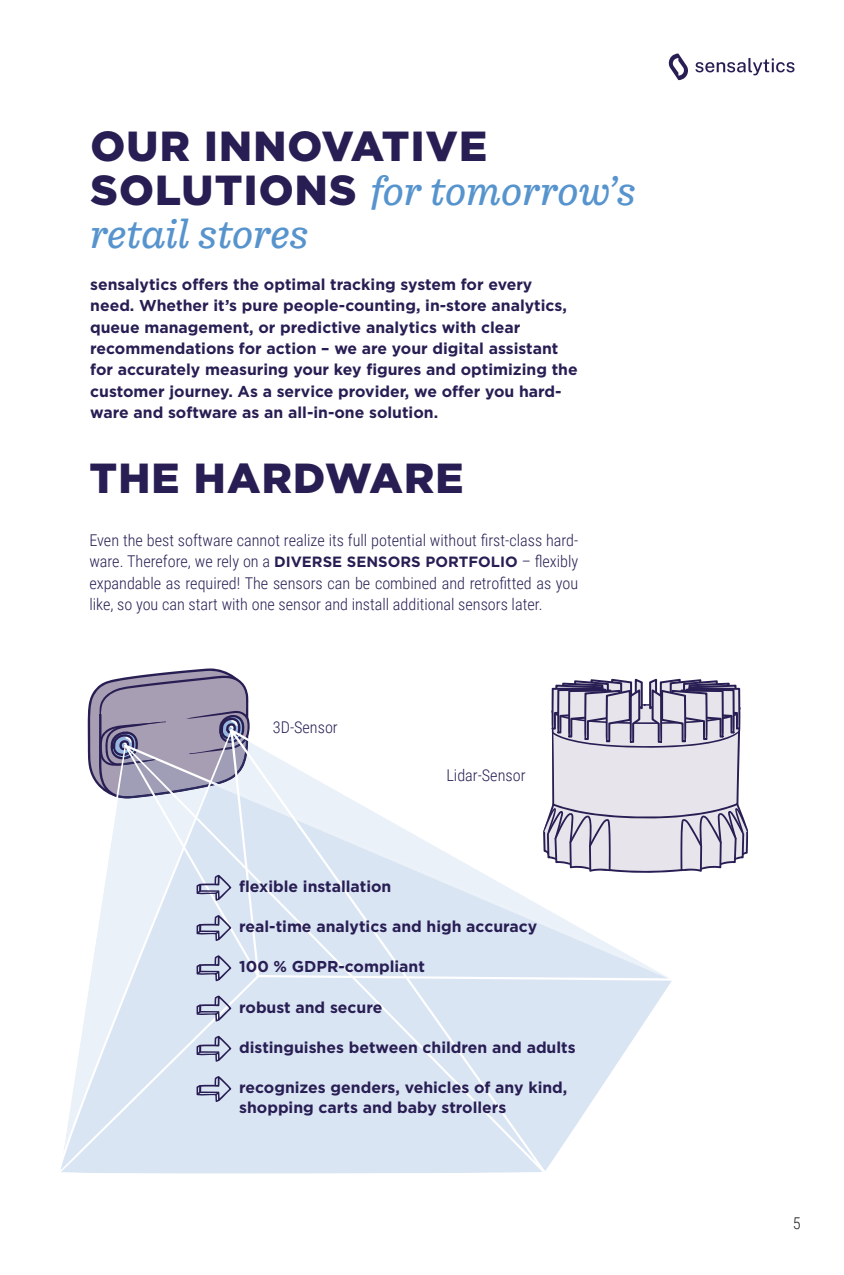
<style>
.page{position:relative;width:844px;height:1275px;background:#fff}
.page>*{position:absolute;margin:0;border:0;box-sizing:border-box;transform-origin:0 0}
.t1{font:italic 300 42px/43.8px "Pulpo";color:#5794ce}
.t2{font:900 42px "Gotham";letter-spacing:.03em;color:#281e53}
.t3{font:300 16.1px/21.3px "Roboto Condensed";color:#281e53;text-align:justify}
.t4{font:300 16.1px "Roboto Condensed";color:#231f20}
.t5{font:700 15.75px/21.3px "Gotham";color:#281e53}
.s1{font-family:"Gotham";font-weight:900;font-style:normal;color:#281e53}
.s2{font-family:"Gotham";font-weight:700;font-size:14.88px}
</style>
<div class="page">
<svg style="left:87px;top:729px;width:576px;height:246px"></svg>
<svg style="left:61px;top:975px;width:611px;height:198px"></svg>
<svg style="left:124px;top:729px;width:422px;height:445px;fill:#dae5f4"></svg>
<svg style="left:88px;top:668px;width:171px;height:313px;background:#c9cbdb"></svg>
<svg style="left:196px;top:995px;width:35px;height:27px"></svg>
<svg style="left:196px;top:1035px;width:35px;height:27px"></svg>
<svg style="left:196px;top:1076px;width:35px;height:26px"></svg>
<svg style="left:543px;top:679px;width:204px;height:194px;background:#c9c5d3"></svg>
<svg style="left:668px;top:54px;width:19px;height:26px"></svg>
<svg style="left:695px;top:58px;width:99px;height:17px"></svg>
<h1 class="t2" style="left:90px;top:117px;width:398px">OUR INNOVATIVE</h1>
<h1 class="t1" style="left:90px;top:169px;width:547px"><span class="s1">SOLUTIONS</span> for tomorrow’s retail stores</h1>
<p class="t5" style="left:90px;top:274px;width:489px">sensalytics offers the optimal tracking system for every need. Whether it’s pure people-counting, in-store analytics, queue management, or predictive analytics with clear recommendations for action – we are your digital assistant for accurately measuring your key figures and optimizing the customer journey. As a service provider, we offer you hard&shy;ware and software as an all-in-one solution.</p>
<h1 class="t2" style="left:89px;top:449px;width:376px">THE HARDWARE</h1>
<p class="t3" style="left:89px;top:529px;width:490px">Even the best software cannot realize its full potential without first-class hard&shy;ware. Therefore, we rely on a <span class="s2">DIVERSE SENSORS PORTFOLIO</span> – flexibly expandable as required! The sensors can be combined and retrofitted as you like, so you can start with one sensor and install additional sensors later.</p>
<p class="t3" style="left:273px;top:716px;width:66px">3D-Sensor</p>
<p class="t3" style="left:446px;top:764px;width:81px">Lidar-Sensor</p>
<p class="t5" style="left:239px;top:876px;width:154px">flexible installation</p>
<p class="t5" style="left:239px;top:916px;width:299px">real-time analytics and high accuracy</p>
<p class="t5" style="left:239px;top:956px;width:187px">100 % GDPR-compliant</p>
<p class="t5" style="left:239px;top:996px;width:145px">robust and secure</p>
<p class="t5" style="left:239px;top:1037px;width:338px">distinguishes between children and adults</p>
<p class="t5" style="left:239px;top:1077px;width:329px;line-height:20.1px">recognizes genders, vehicles of any kind, shopping carts and baby strollers</p>
<p class="t4" style="left:792px;top:1212px;width:9px">5</p>
</div>
